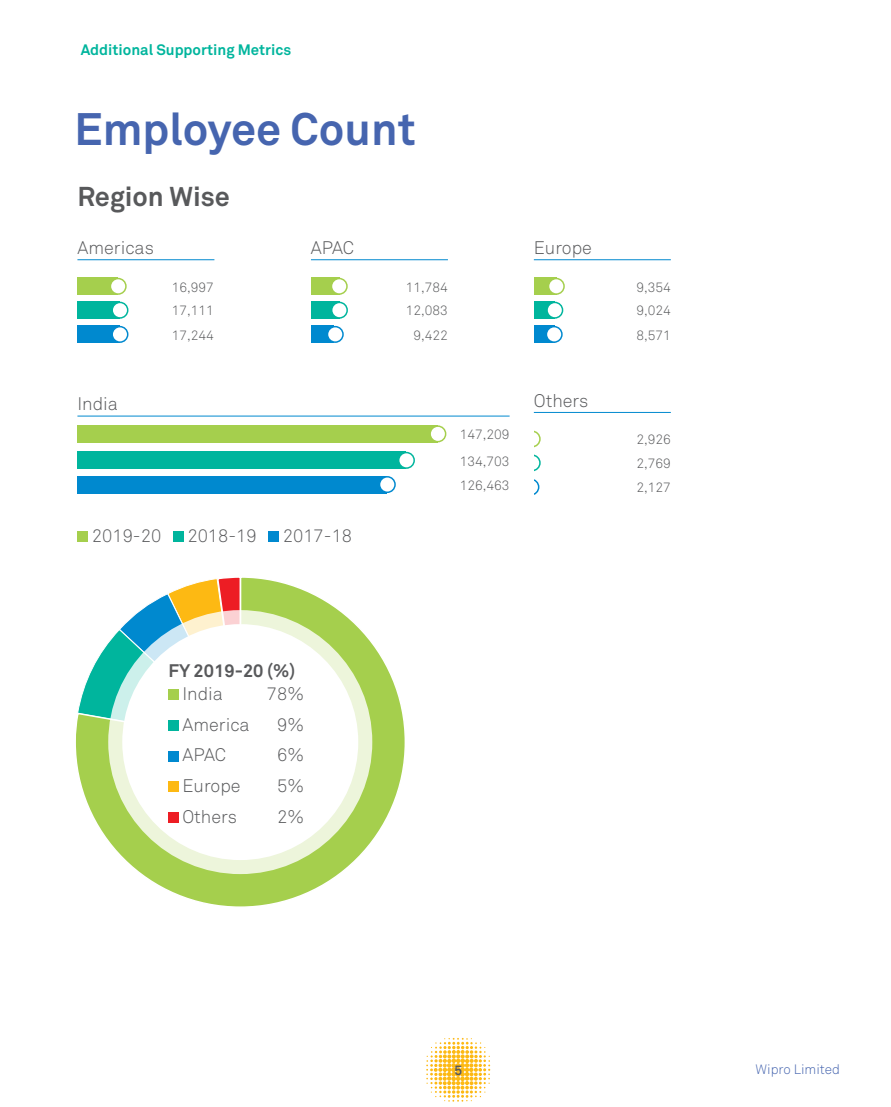
<style>
.page{position:relative;width:891px;height:1107px;background:#fff}
.page>*{position:absolute;margin:0;border:0;box-sizing:border-box;transform-origin:0 0}
.t1{font:700 45px "Wipro Akkurat";color:#4665af}
.t2{font:700 27px "Wipro Akkurat";color:#58595b}
.t3{font:300 18px "Wipro Akkurat";color:#58595b}
.t4{font:700 18px "Wipro Akkurat";color:#58595b}
.t5{font:700 15px "Wipro Akkurat";color:#00b59d}
.t6{font:300 13.5px/24px "Wipro Akkurat";color:#58595b;text-align:justify}
.t7{font:300 13.5px "Wipro Akkurat";color:#4665af}
.t8{font:700 13.5px "Wipro Akkurat";color:#58595b}
</style>
<div class="page">
<svg style="left:426px;top:1038px;width:64px;height:64px"></svg>
<svg style="left:76px;top:577px;width:329px;height:330px"></svg>
<svg style="left:108px;top:610px;width:264px;height:264px;background:#e7f1db"></svg>
<div style="left:122px;top:624px;width:236px;height:236px;background:#fff;border-radius:50%"></div>
<div style="left:168px;top:689px;width:11px;height:11px;background:#a5cf4d"></div>
<div style="left:168px;top:720px;width:11px;height:11px;background:#00b59d"></div>
<div style="left:168px;top:751px;width:11px;height:10px;background:#0089cf"></div>
<div style="left:168px;top:781px;width:11px;height:11px;background:#fdb913"></div>
<div style="left:168px;top:812px;width:11px;height:11px;background:#ed1d24"></div>
<div style="left:77px;top:531px;width:11px;height:11px;background:#a5cf4d"></div>
<div style="left:173px;top:531px;width:11px;height:11px;background:#00b59d"></div>
<div style="left:268px;top:531px;width:11px;height:11px;background:#0089cf"></div>
<div style="left:77px;top:278px;width:41px;height:17px;background:#a5cf4d"></div>
<div style="left:77px;top:302px;width:43px;height:17px;background:#00b59d"></div>
<div style="left:77px;top:326px;width:43px;height:17px;background:#0089cf"></div>
<div style="left:110px;top:279px;width:16px;height:15px;background:#fff;border-radius:50%"></div>
<div style="left:110px;top:278px;width:17px;height:17px;border:2px solid #a5cf4d;border-radius:50%"></div>
<div style="left:112px;top:302px;width:16px;height:16px;background:#fff;border-radius:50%"></div>
<div style="left:111px;top:302px;width:17px;height:17px;border:2px solid #00b59d;border-radius:50%"></div>
<div style="left:112px;top:327px;width:16px;height:15px;background:#fff;border-radius:50%"></div>
<div style="left:111px;top:326px;width:17px;height:17px;border:2px solid #0089cf;border-radius:50%"></div>
<hr style="left:77px;top:259px;width:137px;height:1px;background:#0089cf">
<div style="left:311px;top:278px;width:28px;height:17px;background:#a5cf4d"></div>
<div style="left:311px;top:302px;width:28px;height:17px;background:#00b59d"></div>
<div style="left:311px;top:326px;width:22px;height:17px;background:#0089cf"></div>
<div style="left:331px;top:279px;width:16px;height:15px;background:#fff;border-radius:50%"></div>
<div style="left:331px;top:278px;width:17px;height:17px;border:2px solid #a5cf4d;border-radius:50%"></div>
<div style="left:332px;top:302px;width:15px;height:16px;background:#fff;border-radius:50%"></div>
<div style="left:331px;top:302px;width:17px;height:17px;border:2px solid #00b59d;border-radius:50%"></div>
<div style="left:328px;top:327px;width:15px;height:15px;background:#fff;border-radius:50%"></div>
<div style="left:327px;top:326px;width:17px;height:17px;border:2px solid #0089cf;border-radius:50%"></div>
<hr style="left:311px;top:259px;width:137px;height:1px;background:#0089cf">
<div style="left:534px;top:278px;width:22px;height:17px;background:#a5cf4d"></div>
<div style="left:534px;top:302px;width:21px;height:17px;background:#00b59d"></div>
<div style="left:534px;top:326px;width:21px;height:17px;background:#0089cf"></div>
<div style="left:549px;top:279px;width:15px;height:15px;background:#fff;border-radius:50%"></div>
<div style="left:548px;top:278px;width:17px;height:17px;border:2px solid #a5cf4d;border-radius:50%"></div>
<div style="left:547px;top:302px;width:16px;height:16px;background:#fff;border-radius:50%"></div>
<div style="left:546px;top:302px;width:17px;height:17px;border:2px solid #00b59d;border-radius:50%"></div>
<div style="left:546px;top:327px;width:16px;height:15px;background:#fff;border-radius:50%"></div>
<div style="left:546px;top:326px;width:17px;height:17px;border:2px solid #0089cf;border-radius:50%"></div>
<hr style="left:534px;top:259px;width:137px;height:1px;background:#0089cf">
<div style="left:77px;top:425px;width:361px;height:17px;background:#a5cf4d"></div>
<div style="left:77px;top:452px;width:329px;height:17px;background:#00b59d"></div>
<div style="left:77px;top:476px;width:310px;height:17px;background:#0089cf"></div>
<div style="left:399px;top:453px;width:15px;height:15px;background:#fff;border-radius:50%"></div>
<div style="left:398px;top:452px;width:17px;height:17px;border:2px solid #00b59d;border-radius:50%"></div>
<div style="left:380px;top:477px;width:15px;height:15px;background:#fff;border-radius:50%"></div>
<div style="left:379px;top:476px;width:17px;height:17px;border:2px solid #0089cf;border-radius:50%"></div>
<div style="left:430px;top:426px;width:16px;height:16px;background:#fff;border-radius:50%"></div>
<div style="left:429px;top:425px;width:17px;height:17px;border:2px solid #a5cf4d;border-radius:50%"></div>
<hr style="left:77px;top:416px;width:433px;height:1px;background:#0089cf">
<svg style="left:535px;top:455px;width:6px;height:16px"></svg>
<svg style="left:535px;top:431px;width:6px;height:16px"></svg>
<svg style="left:535px;top:479px;width:4px;height:16px"></svg>
<hr style="left:534px;top:412px;width:137px;height:1px;background:#0089cf">
<p class="t5" style="left:81px;top:41px;width:212px">Additional Supporting Metrics</p>
<h1 class="t1" style="left:74px;top:101px;width:343px">Employee Count</h1>
<h2 class="t2" style="left:77px;top:180px;width:154px">Region Wise</h2>
<p class="t3" style="left:77px;top:237px;width:78px">Americas</p>
<p class="t6" style="left:172px;top:275px;width:44px">16,997<br>17,111<br>17,244</p>
<p class="t3" style="left:77px;top:393px;width:42px">India</p>
<p class="t3" style="left:311px;top:237px;width:45px">APAC</p>
<p class="t3" style="left:92px;top:525px;width:71px">2019-20</p>
<p class="t3" style="left:187px;top:525px;width:71px">2018-19</p>
<p class="t3" style="left:283px;top:525px;width:71px">2017-18</p>
<p class="t4" style="left:169px;top:660px;width:128px">FY 2019-20 (%)</p>
<p class="t3" style="left:182px;top:683px;width:42px">India</p>
<p class="t3" style="left:267px;top:683px;width:39px">78%</p>
<p class="t3" style="left:182px;top:714px;width:69px">America</p>
<p class="t3" style="left:277px;top:714px;width:28px">9%</p>
<p class="t3" style="left:183px;top:744px;width:23px">Apac</p>
<p class="t3" style="left:277px;top:744px;width:28px">6%</p>
<p class="t3" style="left:182px;top:775px;width:60px">Europe</p>
<p class="t3" style="left:277px;top:775px;width:28px">5%</p>
<p class="t3" style="left:182px;top:806px;width:56px">Others</p>
<p class="t3" style="left:277px;top:806px;width:28px">2%</p>
<p class="t6" style="left:406px;top:275px;width:44px;text-align:center">11,784<br>12,083<br>9,422</p>
<p class="t6" style="left:460px;top:421px;width:51px;line-height:26.4px">147,209<br>134,703</p>
<p class="t6" style="left:460px;top:473px;width:51px">126,463</p>
<p class="t3" style="left:534px;top:237px;width:60px">Europe</p>
<p class="t3" style="left:534px;top:390px;width:56px">Others</p>
<p class="t6" style="left:636px;top:275px;width:36px">9,354<br>9,024<br>8,571</p>
<p class="t6" style="left:636px;top:428px;width:36px">2,926</p>
<p class="t6" style="left:636px;top:451px;width:36px">2,769<br>2,127</p>
<p class="t8" style="left:454px;top:1062px;width:9px">5</p>
<p class="t7" style="left:756px;top:1061px;width:86px">Wipro Limited</p>
</div>
